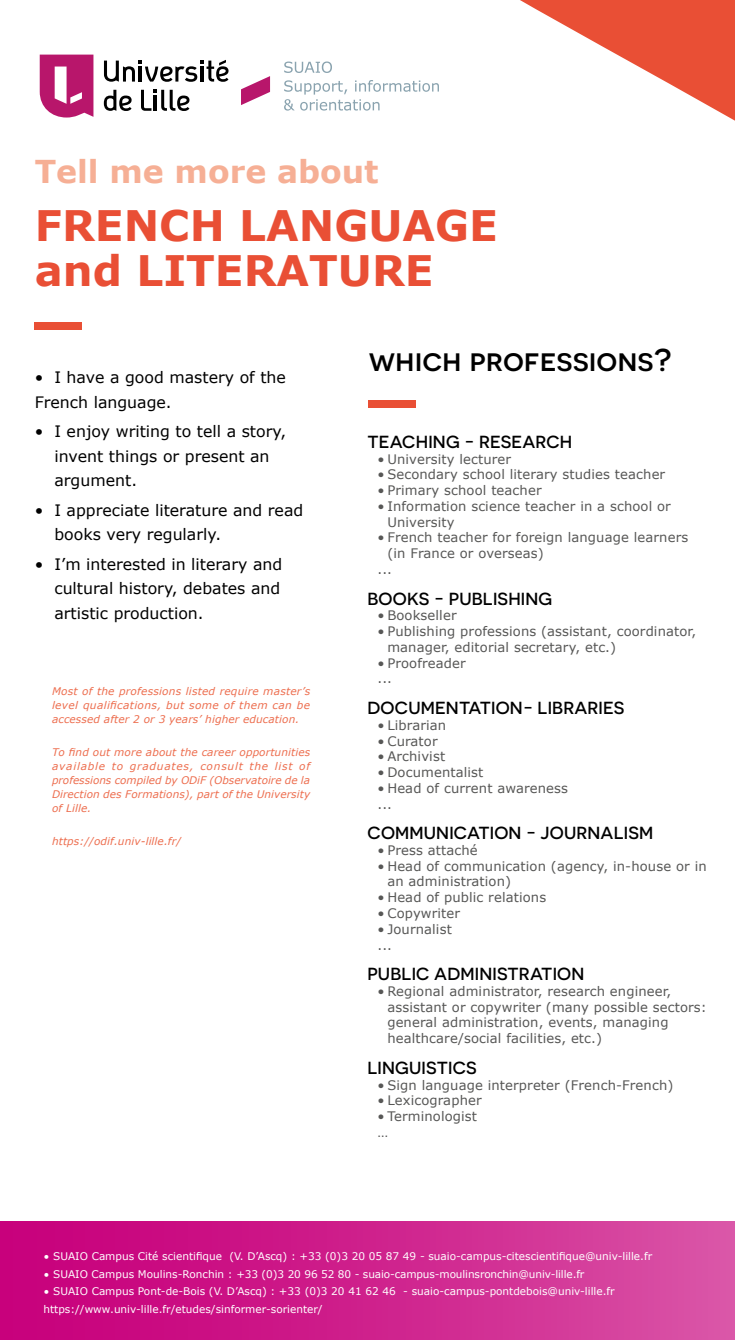
<style>
.page{position:relative;width:735px;height:1340px;background:#fff}
.page>*{position:absolute;margin:0;border:0;box-sizing:border-box;transform-origin:0 0}
.t1{font:700 42px/45.5px "Verdana";color:#e94f35}
.t2{font:500 31.5px "Novecentosanswide";color:#000}
.t3{font:700 31.5px "Verdana";color:#f6af95}
.t4{font:500 17.5px "Novecentosanswide";letter-spacing:.01em;color:#000}
.t5{font:15.75px/24.5px "Verdana";color:#000}
.t6{font:13.12px/15.8px "Verdana";letter-spacing:.01em;color:#575756}
.t7{font:10.5px/17.5px "Verdana";color:#fff}
.t8{font:italic 10.5px/14px "Verdana";letter-spacing:.01em;color:#ed6e4f;text-align:justify}
.s1{font-family:"Lato"}
</style>
<div class="page">
<svg style="left:520px;top:0;width:214px;height:120px"></svg>
<div style="left:0;top:1221px;width:734px;height:118px;background:linear-gradient(to right,#c60078,#d951a5)"></div>
<div style="left:368px;top:400px;width:47px;height:7px;background:#e94f35"></div>
<div style="left:35px;top:322px;width:47px;height:8px;background:#e94f35"></div>
<svg style="left:241px;top:76px;width:29px;height:29px"></svg>
<svg style="left:40px;top:55px;width:53px;height:62px"></svg>
<svg style="left:104px;top:90px;width:28px;height:21px"></svg>
<svg style="left:141px;top:90px;width:48px;height:21px"></svg>
<svg style="left:104px;top:60px;width:124px;height:22px"></svg>
<svg style="left:284px;top:61px;width:48px;height:12px"></svg>
<svg style="left:284px;top:80px;width:154px;height:31px"></svg>
<h2 class="t3" style="left:35px;top:149px;width:345px">Tell me more about</h2>
<h1 class="t1" style="left:35px;top:202px;width:464px">FRENCH LANGUAGE and LITERATURE</h1>
<p class="t5" style="left:35px;top:365px;width:252px">• I have a good mastery of the<br>French language.</p>
<p class="t5" style="left:54px;top:419px;width:233px;text-indent:-20px">• I enjoy writing to tell a story, invent things or present an argument.</p>
<p class="t5" style="left:54px;top:497px;width:250px;text-indent:-20px">• I appreciate literature and read books very regularly.</p>
<p class="t5" style="left:54px;top:551px;width:229px;text-indent:-20px">• I’m interested in literary and cultural history, debates and artistic production.</p>
<p class="t8" style="left:52px;top:683px;width:259px">Most of the professions listed require master’s level qualifications, but some of them can be accessed after 2 or 3 years’ higher education.</p>
<p class="t8" style="left:52px;top:744px;width:259px">To find out more about the career opportunities available to graduates, consult the list of professions compiled by ODiF (Observatoire de la Direction des Formations), part of the University of Lille.</p>
<p class="t8" style="left:52px;top:833px;width:130px">https://odif.univ-lille.fr/</p>
<h2 class="t2" style="left:368px;top:341px;width:304px">which professions?</h2>
<h3 class="t4" style="left:367px;top:431px;width:206px">TEACHING - RESEARCH</h3>
<p class="t6" style="left:377px;top:451px;width:135px">• University lecturer</p>
<p class="t6" style="left:377px;top:466px;width:289px">• Secondary school literary studies teacher</p>
<p class="t6" style="left:377px;top:482px;width:166px">• Primary school teacher</p>
<p class="t6" style="left:387px;top:498px;width:285px;text-indent:-10px">• Information science teacher in a school or<br>University</p>
<p class="t6" style="left:377px;top:529px;width:312px">• French teacher for foreign language learners</p>
<p class="t6" style="left:387px;top:545px;width:158px">(in France or overseas)</p>
<p class="t6" style="left:377px;top:561px;width:16px">...</p>
<h3 class="t4" style="left:367px;top:588px;width:186px">BOOKS - PUBLISHING</h3>
<p class="t6" style="left:377px;top:607px;width:81px">• Bookseller</p>
<p class="t6" style="left:387px;top:623px;width:310px;text-indent:-10px">• Publishing professions (assistant, coordinator, manager, editorial secretary, etc.)</p>
<p class="t6" style="left:377px;top:655px;width:90px">• Proofreader ...</p>
<h3 class="t4" style="left:367px;top:697px;width:258px">DOCUMENTATION- LIBRARIES</h3>
<p class="t6" style="left:377px;top:717px;width:70px">• Librarian</p>
<p class="t6" style="left:377px;top:732px;width:62px">• Curator</p>
<p class="t6" style="left:377px;top:748px;width:69px">• Archivist</p>
<p class="t6" style="left:377px;top:764px;width:107px">• Documentalist</p>
<p class="t6" style="left:377px;top:780px;width:192px">• Head of current awareness ...</p>
<h3 class="t4" style="left:367px;top:822px;width:287px">COMMUNICATION - JOURNALISM</h3>
<p class="t6" style="left:377px;top:842px;width:102px">• Press attaché</p>
<p class="t6" style="left:387px;top:858px;width:321px;text-indent:-10px">• Head of communication (agency, in-house or in an administration)</p>
<p class="t6" style="left:377px;top:889px;width:170px">• Head of public relations</p>
<p class="t6" style="left:377px;top:905px;width:84px">• Copywriter</p>
<p class="t6" style="left:377px;top:921px;width:76px">• Journalist ...</p>
<h3 class="t4" style="left:367px;top:963px;width:218px">PUBLIC ADMINISTRATION</h3>
<p class="t6" style="left:387px;top:983px;width:321px;text-indent:-10px">• Regional administrator, research engineer, assistant or copywriter (many possible sectors: general administration, events, managing healthcare/social facilities, etc.)</p>
<h3 class="t4" style="left:367px;top:1057px;width:111px">LINGUISTICS</h3>
<p class="t6" style="left:377px;top:1076px;width:297px">• Sign language interpreter (French-French)</p>
<p class="t6" style="left:377px;top:1092px;width:106px">• Lexicographer</p>
<p class="t6" style="left:377px;top:1108px;width:101px">• Terminologist …</p>
<p class="t7" style="left:43px;top:1247px;width:610px"><span class="s1">•</span> SUAIO Campus Cité scientifique (V. D’Ascq) : +33 (0)3 20 05 87 49 - suaio-campus-citescientifique@univ-lille.fr</p>
<p class="t7" style="left:43px;top:1264px;width:542px"><span class="s1">•</span> SUAIO Campus Moulins-Ronchin : +33 (0)3 20 96 52 80 - suaio-campus-moulinsronchin@univ-lille.fr</p>
<p class="t7" style="left:43px;top:1282px;width:572px"><span class="s1">•</span> SUAIO Campus Pont-de-Bois (V. D’Ascq) : +33 (0)3 20 41 62 46 - suaio-campus-pontdebois@univ-lille.fr https://www.univ-lille.fr/etudes/sinformer-sorienter/</p>
</div>
